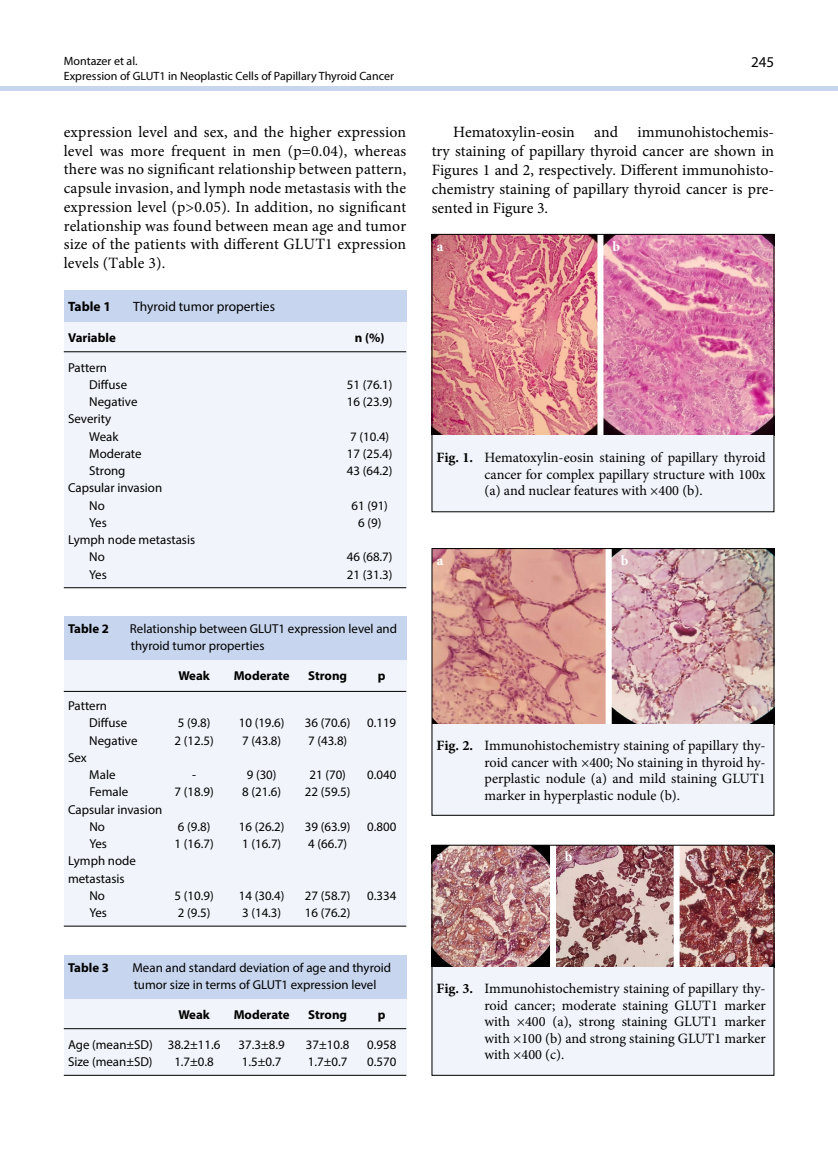
<style>
.page{position:relative;width:838px;height:1170px;background:#fff}
.page>*{position:absolute;margin:0;border:0;box-sizing:border-box;transform-origin:0 0}
.t1{font:15.75px/18.8px "Minion Pro";letter-spacing:.005em;color:#000;text-align:justify}
.t2{font:15px "Myriad Pro";color:#000}
.t3{font:14.25px/16.5px "Minion Pro";color:#000;text-align:justify}
.t4{font:700 14.25px "Minion Pro";color:#fff}
.t5{font:13.5px "Myriad Pro";color:#000}
.t6{font:700 13.5px "Myriad Pro";color:#000}
.t7{font:12.9px/17.2px "Myriad Pro";color:#000}
.t8{font:700 12.9px "Myriad Pro";color:#000}
.t9{font:12px "Myriad Pro";color:#000}
.s1{font-weight:700}
</style>
<div class="page">
<hr style="left:0;top:86px;width:838px;height:4px;background:#c7d6ee">
<div style="left:64px;top:321px;width:342px;height:267px;background:#f1f4fa"></div>
<div style="left:64px;top:290px;width:342px;height:31px;background:#c7d6ee"></div>
<hr style="left:64px;top:351px;width:342px;height:1px;background:#000">
<hr style="left:64px;top:587px;width:342px;height:1px;background:#000">
<div style="left:64px;top:659px;width:342px;height:267px;background:#f1f4fa"></div>
<div style="left:64px;top:616px;width:342px;height:43px;background:#c7d6ee"></div>
<hr style="left:64px;top:691px;width:342px;height:1px;background:#000">
<hr style="left:64px;top:925px;width:342px;height:1px;background:#000">
<div style="left:64px;top:989px;width:342px;height:86px;background:#f1f4fa"></div>
<div style="left:64px;top:955px;width:342px;height:43px;background:#c7d6ee"></div>
<hr style="left:64px;top:1028px;width:342px;height:1px;background:#000">
<hr style="left:64px;top:1074px;width:342px;height:1px;background:#000">
<img style="left:434px;top:236px;width:338px;height:199px">
<div style="left:597px;top:234px;width:6px;height:201px;background:#fff"></div>
<div style="left:432px;top:435px;width:342px;height:77px;background:#f1f4fa"></div>
<div style="left:432px;top:234px;width:342px;height:278px;border:1px solid #000"></div>
<img style="left:434px;top:550px;width:338px;height:174px">
<div style="left:605px;top:548px;width:6px;height:176px;background:#fff"></div>
<div style="left:432px;top:724px;width:342px;height:91px;background:#f1f4fa"></div>
<div style="left:432px;top:548px;width:342px;height:267px;border:1px solid #000"></div>
<img style="left:434px;top:846px;width:338px;height:120px">
<div style="left:550px;top:844px;width:6px;height:123px;background:#fff"></div>
<div style="left:673px;top:844px;width:6px;height:123px;background:#fff"></div>
<div style="left:432px;top:966px;width:342px;height:109px;background:#f1f4fa"></div>
<div style="left:432px;top:844px;width:342px;height:231px;border:1px solid #000"></div>
<p class="t9" style="left:64px;top:53px;width:75px">Montazer et al.</p>
<p class="t2" style="left:751px;top:52px;width:25px">245</p>
<p class="t9" style="left:64px;top:68px;width:332px">Expression of GLUT1 in Neoplastic Cells of Papillary Thyroid Cancer</p>
<p class="t1" style="left:64px;top:123px;width:344px">expression level and sex, and the higher expression level was more frequent in men (p=0.04), whereas there was no significant relationship between pattern, capsule invasion, and lymph node metastasis with the expression level (p&gt;0.05). In addition, no significant relationship was found between mean age and tumor size of the patients with different GLUT1 expression levels (Table 3).</p>
<p class="t1" style="left:432px;top:122px;width:344px;text-indent:21px">Hematoxylin-eosin and immunohistochemis&shy;try staining of papillary thyroid cancer are shown in Figures 1 and 2, respectively. Different immunohisto&shy;chemistry staining of papillary thyroid cancer is pre&shy;sented in Figure 3.</p>
<p class="t6" style="left:68px;top:298px;width:44px">Table 1</p>
<p class="t5" style="left:133px;top:298px;width:143px">Thyroid tumor properties</p>
<p class="t8" style="left:68px;top:329px;width:49px">Variable</p>
<p class="t8" style="left:355px;top:329px;width:31px">n (%)</p>
<p class="t7" style="left:89px;top:358px;width:39px;text-indent:-21px">Pattern<br>Diffuse</p>
<p class="t4" style="left:437px;top:236px;width:8px">a</p>
<p class="t4" style="left:612px;top:236px;width:9px">b</p>
<p class="t7" style="left:347px;top:375px;width:47px">51 (76.1)</p>
<p class="t7" style="left:89px;top:393px;width:50px">Negative</p>
<p class="t7" style="left:347px;top:393px;width:47px">16 (23.9)</p>
<p class="t7" style="left:89px;top:410px;width:31px;text-indent:-21px">Severity<br>Weak</p>
<p class="t7" style="left:350px;top:427px;width:41px">7 (10.4)</p>
<p class="t7" style="left:89px;top:444px;width:54px">Moderate</p>
<p class="t7" style="left:347px;top:444px;width:47px">17 (25.4)</p>
<p class="t7" style="left:89px;top:462px;width:38px">Strong</p>
<p class="t7" style="left:347px;top:462px;width:47px">43 (64.2)</p>
<p class="t7" style="left:89px;top:479px;width:74px;text-indent:-21px">Capsular invasion<br>No</p>
<p class="t7" style="left:351px;top:496px;width:38px">61 (91)</p>
<p class="t7" style="left:89px;top:513px;width:19px">Yes</p>
<p class="t7" style="left:358px;top:513px;width:25px">6 (9)</p>
<p class="t7" style="left:89px;top:531px;width:107px;text-indent:-21px">Lymph node metastasis<br>No</p>
<p class="t7" style="left:347px;top:548px;width:47px">46 (68.7)</p>
<p class="t7" style="left:89px;top:565px;width:19px">Yes</p>
<p class="t7" style="left:347px;top:565px;width:47px">21 (31.3)</p>
<p class="t8" style="left:68px;top:620px;width:42px">Table 2</p>
<p class="t7" style="left:130px;top:619px;width:268px">Relationship between GLUT1 expression level and thyroid tumor properties</p>
<p class="t8" style="left:178px;top:667px;width:33px">Weak</p>
<p class="t8" style="left:234px;top:667px;width:57px">Moderate</p>
<p class="t8" style="left:308px;top:667px;width:40px">Strong</p>
<p class="t8" style="left:378px;top:667px;width:9px">p</p>
<p class="t7" style="left:89px;top:697px;width:39px;text-indent:-21px">Pattern<br>Diffuse</p>
<p class="t7" style="left:178px;top:714px;width:34px">5 (9.8)</p>
<p class="t7" style="left:239px;top:714px;width:47px">10 (19.6)</p>
<p class="t7" style="left:305px;top:714px;width:47px">36 (70.6)</p>
<p class="t7" style="left:367px;top:714px;width:31px">0.119</p>
<p class="t7" style="left:89px;top:731px;width:50px">Negative</p>
<p class="t7" style="left:174px;top:731px;width:41px">2 (12.5)</p>
<p class="t7" style="left:242px;top:731px;width:41px">7 (43.8)</p>
<p class="t7" style="left:308px;top:731px;width:41px">7 (43.8)</p>
<p class="t7" style="left:68px;top:748px;width:20px">Sex</p>
<p class="t7" style="left:89px;top:766px;width:28px">Male</p>
<p class="t7" style="left:192px;top:766px;width:5px">-</p>
<p class="t7" style="left:247px;top:766px;width:31px">9 (30)</p>
<p class="t7" style="left:309px;top:766px;width:38px">21 (70)</p>
<p class="t7" style="left:367px;top:766px;width:31px">0.040</p>
<p class="t7" style="left:89px;top:783px;width:40px">Female</p>
<p class="t7" style="left:174px;top:783px;width:41px">7 (18.9)</p>
<p class="t7" style="left:242px;top:783px;width:41px">8 (21.6)</p>
<p class="t7" style="left:305px;top:783px;width:47px">22 (59.5)</p>
<p class="t7" style="left:89px;top:800px;width:74px;text-indent:-21px">Capsular invasion<br>No</p>
<p class="t7" style="left:178px;top:817px;width:34px">6 (9.8)</p>
<p class="t7" style="left:239px;top:817px;width:47px">16 (26.2)</p>
<p class="t7" style="left:305px;top:817px;width:47px">39 (63.9)</p>
<p class="t7" style="left:367px;top:817px;width:31px">0.800</p>
<p class="t7" style="left:89px;top:835px;width:19px">Yes</p>
<p class="t7" style="left:174px;top:835px;width:41px">1 (16.7)</p>
<p class="t7" style="left:242px;top:835px;width:41px">1 (16.7)</p>
<p class="t7" style="left:308px;top:835px;width:41px">4 (66.7)</p>
<p class="t7" style="left:68px;top:852px;width:69px">Lymph node</p>
<p class="t7" style="left:68px;top:869px;width:58px">metastasis</p>
<p class="t7" style="left:89px;top:886px;width:17px">No</p>
<p class="t7" style="left:174px;top:886px;width:41px">5 (10.9)</p>
<p class="t7" style="left:239px;top:886px;width:47px">14 (30.4)</p>
<p class="t7" style="left:305px;top:886px;width:47px">27 (58.7)</p>
<p class="t7" style="left:367px;top:886px;width:31px">0.334</p>
<p class="t7" style="left:89px;top:903px;width:19px">Yes</p>
<p class="t7" style="left:178px;top:903px;width:34px">2 (9.5)</p>
<p class="t7" style="left:242px;top:903px;width:41px">3 (14.3)</p>
<p class="t7" style="left:305px;top:903px;width:47px">16 (76.2)</p>
<p class="t8" style="left:68px;top:958px;width:42px">Table 3</p>
<p class="t7" style="left:132px;top:958px;width:260px">Mean and standard deviation of age and thyroid tumor size in terms of GLUT1 expression level</p>
<p class="t8" style="left:178px;top:1006px;width:33px">Weak</p>
<p class="t8" style="left:234px;top:1006px;width:57px">Moderate</p>
<p class="t8" style="left:308px;top:1006px;width:40px">Strong</p>
<p class="t8" style="left:378px;top:1006px;width:9px">p</p>
<p class="t7" style="left:68px;top:1035px;width:154px">Age (mean±SD) 38.2±11.6</p>
<p class="t7" style="left:238px;top:1035px;width:48px">37.3±8.9</p>
<p class="t7" style="left:306px;top:1035px;width:45px">37±10.8</p>
<p class="t7" style="left:367px;top:1035px;width:31px">0.958</p>
<p class="t7" style="left:68px;top:1053px;width:86px">Size (mean±SD)</p>
<p class="t7" style="left:174px;top:1053px;width:41px">1.7±0.8</p>
<p class="t7" style="left:242px;top:1053px;width:41px">1.5±0.7</p>
<p class="t7" style="left:308px;top:1053px;width:41px">1.7±0.7</p>
<p class="t7" style="left:367px;top:1053px;width:31px">0.570</p>
<p class="t3" style="left:484px;top:449px;width:283px;text-indent:-48px"><span class="s1">Fig. 1.</span> Hematoxylin-eosin staining of papillary thyroid cancer for complex papillary structure with 100x (a) and nuclear features with ×400 (b).</p>
<p class="t4" style="left:437px;top:550px;width:8px">a</p>
<p class="t4" style="left:620px;top:550px;width:9px">b</p>
<p class="t3" style="left:484px;top:737px;width:283px;text-indent:-48px"><span class="s1">Fig. 2.</span> Immunohistochemistry staining of papillary thy&shy;roid cancer with ×400; No staining in thyroid hy&shy;perplastic nodule (a) and mild staining GLUT1 marker in hyperplastic nodule (b).</p>
<p class="t4" style="left:437px;top:845px;width:8px">a</p>
<p class="t4" style="left:565px;top:846px;width:9px">b</p>
<p class="t4" style="left:686px;top:846px;width:8px">c</p>
<p class="t3" style="left:484px;top:980px;width:283px;text-indent:-48px"><span class="s1">Fig. 3.</span> Immunohistochemistry staining of papillary thy&shy;roid cancer; moderate staining GLUT1 marker with ×400 (a), strong staining GLUT1 marker with ×100 (b) and strong staining GLUT1 marker with ×400 (c).</p>
</div>
